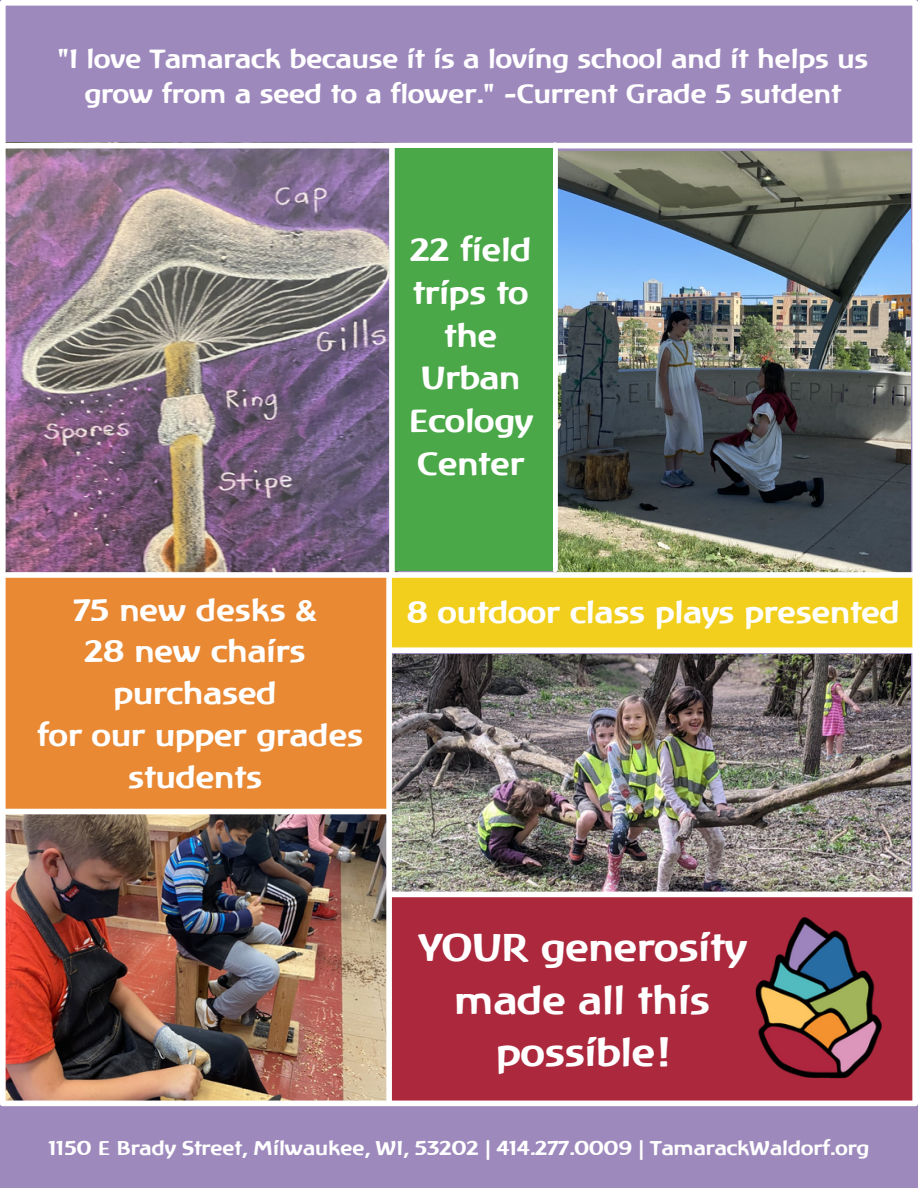
<style>
.page{position:relative;width:918px;height:1188px;background:#9e89bd}
.page>*{position:absolute;margin:0;border:0;box-sizing:border-box;transform-origin:0 0}
.t1{font:700 37.65px/52.5px "Linotype Atlantis W01";color:#fff;text-align:center}
.t2{font:700 31.2px/42.8px "Linotype Atlantis W01";color:#fff;text-align:center}
.t3{font:700 29.85px/41.7px "Linotype Atlantis W01";color:#fff;text-align:center}
.t4{font:700 29.7px "Linotype Atlantis W01";color:#fff}
.t5{font:700 25.5px/35.1px "Linotype Atlantis W01";color:#fff;text-align:center}
.t6{font:700 19.35px "Linotype Atlantis W01";color:#fff}
</style>
<div class="page">
<img style="left:392px;top:654px;width:519px;height:238px">
<img style="left:558px;top:151px;width:352px;height:421px">
<img style="left:6px;top:814px;width:380px;height:287px">
<img style="left:6px;top:148px;width:391px;height:427px">
<div style="left:1px;top:575px;width:388px;height:236px;background:#e98934"></div>
<div style="left:389px;top:575px;width:529px;height:75px;background:#f1cf1c"></div>
<div style="left:389px;top:894px;width:524px;height:210px;background:#ac283d"></div>
<img style="left:755px;top:917px;width:127px;height:162px">
<div style="left:386px;top:577px;width:6px;height:524px;background:#fff"></div>
<div style="left:3px;top:1101px;width:912px;height:5px;background:#fff"></div>
<div style="left:392px;top:892px;width:523px;height:5px;background:#fff"></div>
<div style="left:392px;top:647px;width:523px;height:6px;background:#fff"></div>
<div style="left:7px;top:572px;width:909px;height:6px;background:#fff"></div>
<div style="left:4px;top:809px;width:382px;height:5px;background:#fff"></div>
<div style="left:552px;top:145px;width:6px;height:424px;background:#fff"></div>
<div style="left:912px;top:242px;width:6px;height:861px;background:#fff"></div>
<div style="left:0;top:244px;width:6px;height:859px;background:#fff"></div>
<div style="left:912px;top:3px;width:6px;height:238px;background:#fff"></div>
<div style="left:0;top:3px;width:6px;height:238px;background:#fff"></div>
<div style="left:3px;top:0;width:912px;height:6px;background:#fff"></div>
<div style="left:6px;top:143px;width:912px;height:5px;background:#fff"></div>
<div style="left:389px;top:148px;width:163px;height:423px;background:#4aa848"></div>
<div style="left:389px;top:149px;width:6px;height:426px;background:#fff"></div>
<p class="t5" style="left:57px;top:41px;width:812px">"I love Tamarack because it is a loving school and it helps us grow from a seed to a flower." -Current Grade 5 sutdent</p>
<p class="t2" style="left:409px;top:228px;width:124px">22 field trips to the<br>Urban<br>Ecology<br>Center</p>
<p class="t3" style="left:37px;top:589px;width:327px">75 new desks &amp;<br>28 new chairs purchased<br>for our upper grades students</p>
<p class="t4" style="left:407px;top:595px;width:494px">8 outdoor class plays presented</p>
<h1 class="t1" style="left:419px;top:921px;width:329px">YOUR generosity made all this possible!</h1>
<p class="t6" style="left:49px;top:1137px;width:822px">1150 E Brady Street, Milwaukee, WI, 53202 | 414.277.0009 | TamarackWaldorf.org</p>
</div>
